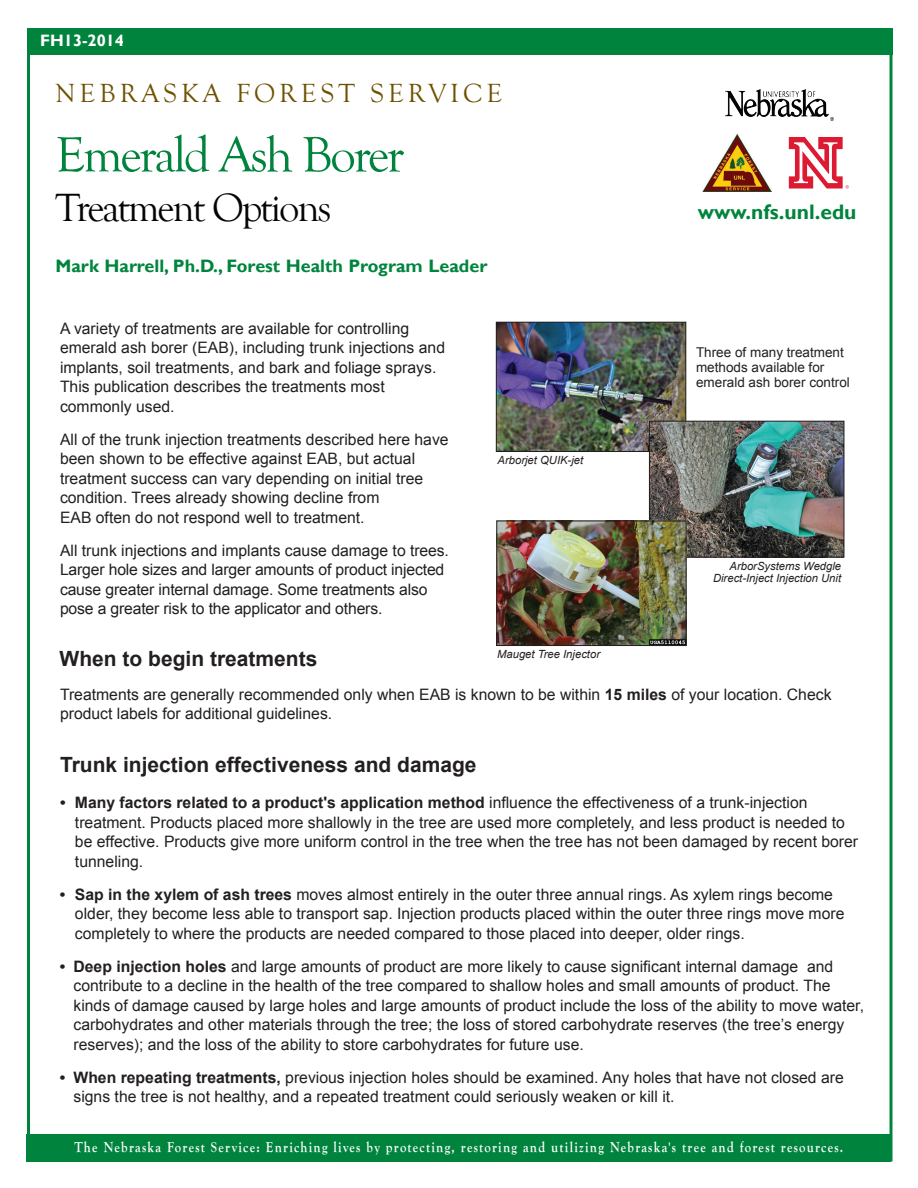
<style>
.page{position:relative;width:918px;height:1188px;background:#fff}
.page>*{position:absolute;margin:0;border:0;box-sizing:border-box;transform-origin:0 0}
.t1{font:51px "Goudy Old Style T";letter-spacing:-.05em;color:#00843d}
.t2{font:40.5px "Goudy Old Style T";letter-spacing:-.05em;color:#040503}
.t3{font:27px "Goudy Old Style T";letter-spacing:.15em;color:#6e5100}
.t4{font:700 21px "Arial";color:#231f20}
.t5{font:700 21px "Gill Sans";color:#00843d}
.t6{font:700 18px "Gill Sans";color:#00843d}
.t7{font:700 16.5px "Gill Sans";color:#fff}
.t8{font:15.75px/19.5px "Arial";color:#231f20}
.t9{font:700 15px "Goudy Old Style T";letter-spacing:.1em;color:#fff;scale:.85 1}
.t10{font:13.5px/15px "Arial";color:#231f20}
.t11{font:italic 11.25px/12px "Arial";color:#231f20;text-align:right}
.s1{font-weight:700}
</style>
<div class="page">
<div style="left:27px;top:28px;width:865px;height:27px;background:#00843d"></div>
<div style="left:27px;top:1134px;width:864px;height:28px;background:#00843d"></div>
<img style="left:725px;top:90px;width:108px;height:31px">
<svg style="left:788px;top:137px;width:61px;height:52px"></svg>
<img style="left:702px;top:134px;width:69px;height:58px">
<img style="left:498px;top:324px;width:186px;height:126px">
<div style="left:496px;top:322px;width:190px;height:130px;border:1px solid #231f20"></div>
<img style="left:651px;top:423px;width:191px;height:132px">
<div style="left:649px;top:421px;width:195px;height:136px;border:1px solid #231f20"></div>
<img style="left:498px;top:523px;width:186px;height:121px">
<div style="left:496px;top:521px;width:190px;height:125px;border:1px solid #231f20"></div>
<p class="t7" style="left:40px;top:30px;width:85px">FH13-2014</p>
<h3 class="t3" style="left:56px;top:79px;width:448px">NEBRASKA FOREST SERVICE</h3>
<h1 class="t1" style="left:56px;top:127px;width:350px">Emerald Ash Borer</h1>
<h2 class="t2" style="left:56px;top:185px;width:277px">Treatment Options</h2>
<p class="t6" style="left:56px;top:255px;width:433px">Mark Harrell, Ph.D., Forest Health Program Leader</p>
<p class="t8" style="left:60px;top:319px;width:387px">A variety of treatments are available for controlling emerald ash borer (EAB), including trunk injections and implants, soil treatments, and bark and foliage sprays.<br>This publication describes the treatments most commonly used.</p>
<p class="t8" style="left:60px;top:430px;width:390px">All of the trunk injection treatments described here have been shown to be effective against EAB, but actual treatment success can vary depending on initial tree condition. Trees already showing decline from<br>EAB often do not respond well to treatment.</p>
<p class="t8" style="left:60px;top:541px;width:390px">All trunk injections and implants cause damage to trees.<br>Larger hole sizes and larger amounts of product injected cause greater internal damage. Some treatments also pose a greater risk to the applicator and others.</p>
<p class="t11" style="left:498px;top:454px;width:87px">Arborjet QUIK-jet</p>
<h3 class="t5" style="left:698px;top:199px;width:160px">www.nfs.unl.edu</h3>
<p class="t10" style="left:696px;top:345px;width:155px">Three of many treatment methods available for emerald ash borer control</p>
<p class="t11" style="left:713px;top:560px;width:130px">ArborSystems Wedgle<br>Direct-Inject Injection Unit</p>
<p class="t11" style="left:497px;top:649px;width:104px">Mauget Tree Injector</p>
<h3 class="t4" style="left:60px;top:645px;width:259px">When to begin treatments</h3>
<p class="t8" style="left:60px;top:685px;width:773px">Treatments are generally recommended only when EAB is known to be within <span class="s1">15 miles</span> of your location. Check product labels for additional guidelines.</p>
<h3 class="t4" style="left:60px;top:750px;width:418px">Trunk injection effectiveness and damage</h3>
<p class="t8" style="left:75px;top:793px;width:785px;text-indent:-15px"><span class="s1">• Many factors related to a product's application method</span> influence the effectiveness of a trunk-injection treatment. Products placed more shallowly in the tree are used more completely, and less product is needed to be effective. Products give more uniform control in the tree when the tree has not been damaged by recent borer tunneling.</p>
<p class="t8" style="left:75px;top:885px;width:771px;text-indent:-15px"><span class="s1">• Sap in the xylem of ash trees</span> moves almost entirely in the outer three annual rings. As xylem rings become older, they become less able to transport sap. Injection products placed within the outer three rings move more completely to where the products are needed compared to those placed into deeper, older rings.</p>
<p class="t8" style="left:73px;top:957px;width:792px;text-indent:-13px"><span class="s1">• Deep injection holes</span> and large amounts of product are more likely to cause significant internal damage and contribute to a decline in the health of the tree compared to shallow holes and small amounts of product. The kinds of damage caused by large holes and large amounts of product include the loss of the ability to move water, carbohydrates and other materials through the tree; the loss of stored carbohydrate reserves (the tree’s energy reserves); and the loss of the ability to store carbohydrates for future use.</p>
<p class="t8" style="left:73px;top:1068px;width:772px;text-indent:-13px"><span class="s1">• When repeating treatments,</span> previous injection holes should be examined. Any holes that have not closed are signs the tree is not healthy, and a repeated treatment could seriously weaken or kill it.</p>
<p class="t9" style="left:75px;top:1138px;width:906px">The Nebraska Forest Service: Enriching lives by protecting, restoring and utilizing Nebraska's tree and forest resources.</p>
</div>
